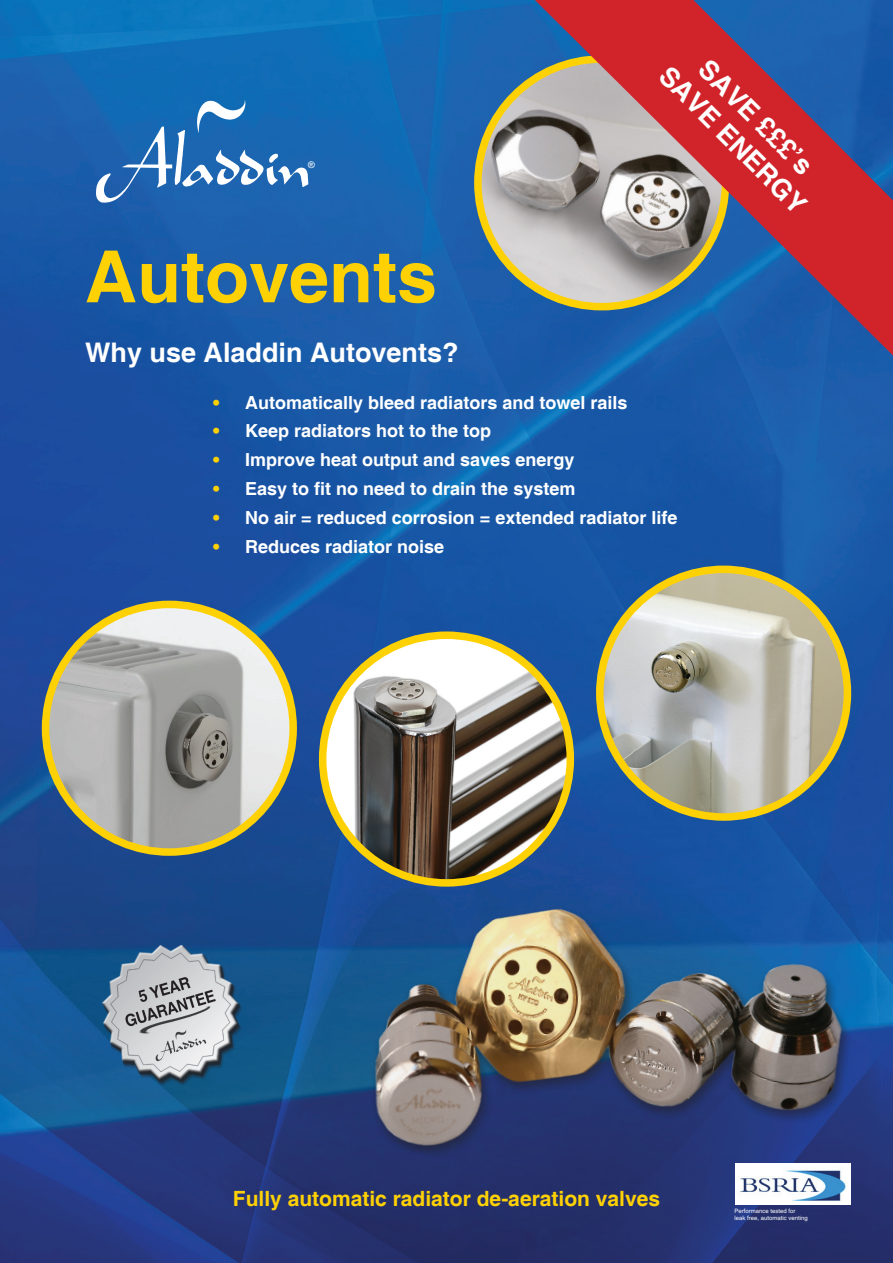
<style>
.page{position:relative;width:893px;height:1263px;background:#fff}
.page>*{position:absolute;margin:0;border:0;box-sizing:border-box;transform-origin:0 0}
.t1{font:700 72px "Helvetica";color:#fed105}
.t2{font:700 27px "Helvetica";color:#fff}
.t3{font:700 21px "Helvetica";color:#fed105}
.t4{font:700 18px "Helvetica";color:#fff}
.t5{font:9px "Helvetica";color:#fff}
.t6{font:6px/7.2px "Helvetica";color:#fff}
.s1{color:#fed105}
</style>
<div class="page">
<img style="left:0;top:0;width:893px;height:1263px">
<svg style="left:96px;top:100px;width:212px;height:103px;background:#3678ba"></svg>
<img style="left:197px;top:100px;width:48px;height:33px">
<img style="left:478px;top:59px;width:247px;height:248px;border-radius:124px">
<img style="left:329px;top:889px;width:522px;height:290px">
<img style="left:95px;top:936px;width:149px;height:160px">
<svg style="left:513px;top:0;width:380px;height:376px;background:#7c6280"></svg>
<div style="left:735px;top:1163px;width:115px;height:42px;background:#fff"></div>
<img style="left:740px;top:1170px;width:106px;height:31px">
<img style="left:601px;top:569px;width:246px;height:248px">
<div style="left:596px;top:566px;width:255px;height:255px;border:8px solid #fed105;border-radius:50%"></div>
<img style="left:323px;top:635px;width:247px;height:248px;border-radius:124px">
<div style="left:319px;top:631px;width:255px;height:256px;border:8px solid #fed105;border-radius:50%"></div>
<img style="left:46px;top:604px;width:247px;height:248px;border-radius:124px">
<div style="left:42px;top:601px;width:255px;height:255px;border:8px solid #fed105;border-radius:50%"></div>
<p class="t5" style="left:308px;top:159px;width:8px">®</p>
<h1 class="t1" style="left:85px;top:233px;width:354px">Autovents</h1>
<h2 class="t2" style="left:85px;top:336px;width:375px">Why use Aladdin Autovents?</h2>
<h2 class="t2" style="left:715px;top:53px;width:150px;rotate:45deg">SAVE £££’s</h2>
<h2 class="t2" style="left:676px;top:59px;width:197px;rotate:45deg">SAVE ENERGY</h2>
<p class="t4" style="left:213px;top:391px;width:416px"><span class="s1">•</span> Automatically bleed radiators and towel rails</p>
<p class="t4" style="left:213px;top:420px;width:280px"><span class="s1">•</span> Keep radiators hot to the top</p>
<p class="t4" style="left:213px;top:449px;width:363px"><span class="s1">•</span> Improve heat output and saves energy</p>
<p class="t4" style="left:213px;top:478px;width:364px"><span class="s1">•</span> Easy to fit no need to drain the system</p>
<p class="t4" style="left:213px;top:506px;width:466px"><span class="s1">•</span> No air = reduced corrosion = extended radiator life</p>
<p class="t4" style="left:213px;top:535px;width:233px"><span class="s1">•</span> Reduces radiator noise</p>
<p class="t3" style="left:233px;top:1186px;width:429px">Fully automatic radiator de-aeration valves</p>
<p class="t6" style="left:735px;top:1207px;width:75px">Performance tested for leak free, automatic venting</p>
</div>
